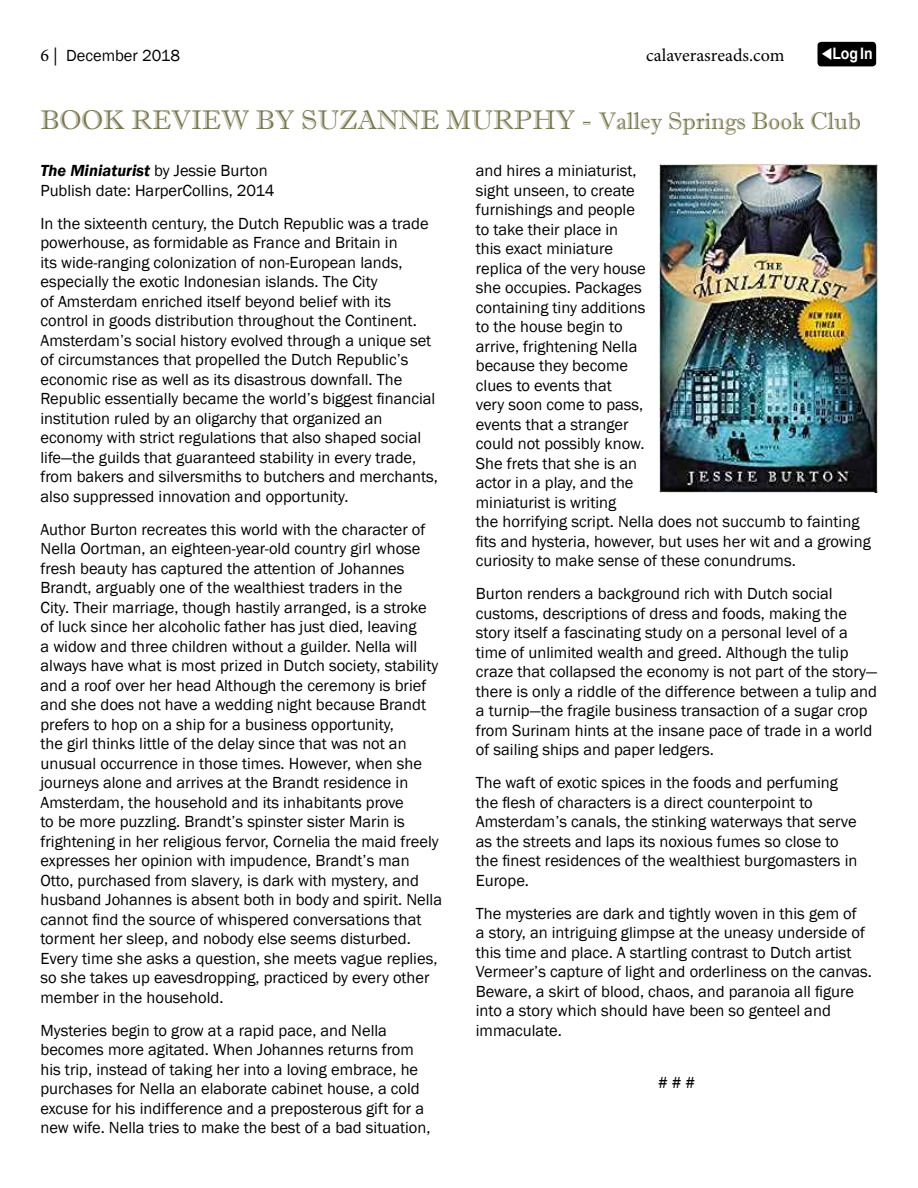
<style>
.page{position:relative;width:918px;height:1188px;background:#fff}
.page>*{position:absolute;margin:0;border:0;box-sizing:border-box;transform-origin:0 0}
.t1{font:27px "Imprint MT Shadow";color:#787850}
.t2{font:18px "Minion Pro";color:#000}
.t3{font:16.5px/19.5px "Franklin Gothic";color:#000}
.t4{font:700 15.75px "Arial";color:#fff;scale:.89 1}
.s1{font-family:"Minion Pro";font-size:18px}
.s2{font-size:24px}
.s3{font-weight:600;font-style:italic}
</style>
<div class="page">
<svg style="left:817px;top:41px;width:60px;height:26px;background:#151515"></svg>
<img style="left:659px;top:165px;width:219px;height:327px">
<p class="t3" style="left:40px;top:46px;width:141px"><span class="s1">6 |</span> December 2018</p>
<p class="t2" style="left:646px;top:43px;width:140px">calaverasreads.com</p>
<p class="t4" style="left:821px;top:42px;width:59px">▼Log In</p>
<h1 class="t1" style="left:40px;top:104px;width:822px">BOOK REVIEW BY SUZANNE MURPHY - <span class="s2">Valley Springs Book Club</span></h1>
<p class="t3" style="left:40px;top:161px;width:235px"><span class="s3">The Miniaturist</span> by Jessie Burton<br>Publish date: HarperCollins, 2014</p>
<p class="t3" style="left:40px;top:214px;width:399px">In the sixteenth century, the Dutch Republic was a trade powerhouse, as formidable as France and Britain in<br>its wide-ranging colonization of non-European lands, especially the exotic Indonesian islands. The City<br>of Amsterdam enriched itself beyond belief with its control in goods distribution throughout the Continent.<br>Amsterdam’s social history evolved through a unique set of circumstances that propelled the Dutch Republic’s economic rise as well as its disastrous downfall. The Republic essentially became the world’s biggest financial institution ruled by an oligarchy that organized an economy with strict regulations that also shaped social life—the guilds that guaranteed stability in every trade, from bakers and silversmiths to butchers and merchants, also suppressed innovation and opportunity.</p>
<p class="t3" style="left:40px;top:520px;width:403px">Author Burton recreates this world with the character of Nella Oortman, an eighteen-year-old country girl whose fresh beauty has captured the attention of Johannes Brandt, arguably one of the wealthiest traders in the<br>City. Their marriage, though hastily arranged, is a stroke of luck since her alcoholic father has just died, leaving<br>a widow and three children without a guilder. Nella will always have what is most prized in Dutch society, stability and a roof over her head Although the ceremony is brief and she does not have a wedding night because Brandt prefers to hop on a ship for a business opportunity,<br>the girl thinks little of the delay since that was not an unusual occurrence in those times. However, when she journeys alone and arrives at the Brandt residence in Amsterdam, the household and its inhabitants prove<br>to be more puzzling. Brandt’s spinster sister Marin is frightening in her religious fervor, Cornelia the maid freely expresses her opinion with impudence, Brandt’s man Otto, purchased from slavery, is dark with mystery, and husband Johannes is absent both in body and spirit. Nella cannot find the source of whispered conversations that torment her sleep, and nobody else seems disturbed.<br>Every time she asks a question, she meets vague replies, so she takes up eavesdropping, practiced by every other member in the household.</p>
<p class="t3" style="left:40px;top:1021px;width:392px">Mysteries begin to grow at a rapid pace, and Nella becomes more agitated. When Johannes returns from his trip, instead of taking her into a loving embrace, he purchases for Nella an elaborate cabinet house, a cold excuse for his indifference and a preposterous gift for a new wife. Nella tries to make the best of a bad situation,</p>
<p class="t3" style="left:476px;top:161px;width:396px">and hires a miniaturist,<br>sight unseen, to create<br>furnishings and people<br>to take their place in<br>this exact miniature<br>replica of the very house<br>she occupies. Packages<br>containing tiny additions<br>to the house begin to<br>arrive, frightening Nella<br>because they become<br>clues to events that<br>very soon come to pass,<br>events that a stranger<br>could not possibly know.<br>She frets that she is an<br>actor in a play, and the<br>miniaturist is writing<br>the horrifying script. Nella does not succumb to fainting fits and hysteria, however, but uses her wit and a growing curiosity to make sense of these conundrums.</p>
<p class="t3" style="left:476px;top:584px;width:403px">Burton renders a background rich with Dutch social customs, descriptions of dress and foods, making the story itself a fascinating study on a personal level of a time of unlimited wealth and greed. Although the tulip craze that collapsed the economy is not part of the story— there is only a riddle of the difference between a tulip and a turnip—the fragile business transaction of a sugar crop from Surinam hints at the insane pace of trade in a world of sailing ships and paper ledgers.</p>
<p class="t3" style="left:476px;top:773px;width:383px">The waft of exotic spices in the foods and perfuming the flesh of characters is a direct counterpoint to Amsterdam’s canals, the stinking waterways that serve as the streets and laps its noxious fumes so close to the finest residences of the wealthiest burgomasters in Europe.</p>
<p class="t3" style="left:476px;top:904px;width:398px">The mysteries are dark and tightly woven in this gem of<br>a story, an intriguing glimpse at the uneasy underside of this time and place. A startling contrast to Dutch artist Vermeer’s capture of light and orderliness on the canvas.<br>Beware, a skirt of blood, chaos, and paranoia all figure into a story which should have been so genteel and immaculate.</p>
<p class="t3" style="left:658px;top:1073px;width:39px"># # #</p>
</div>
